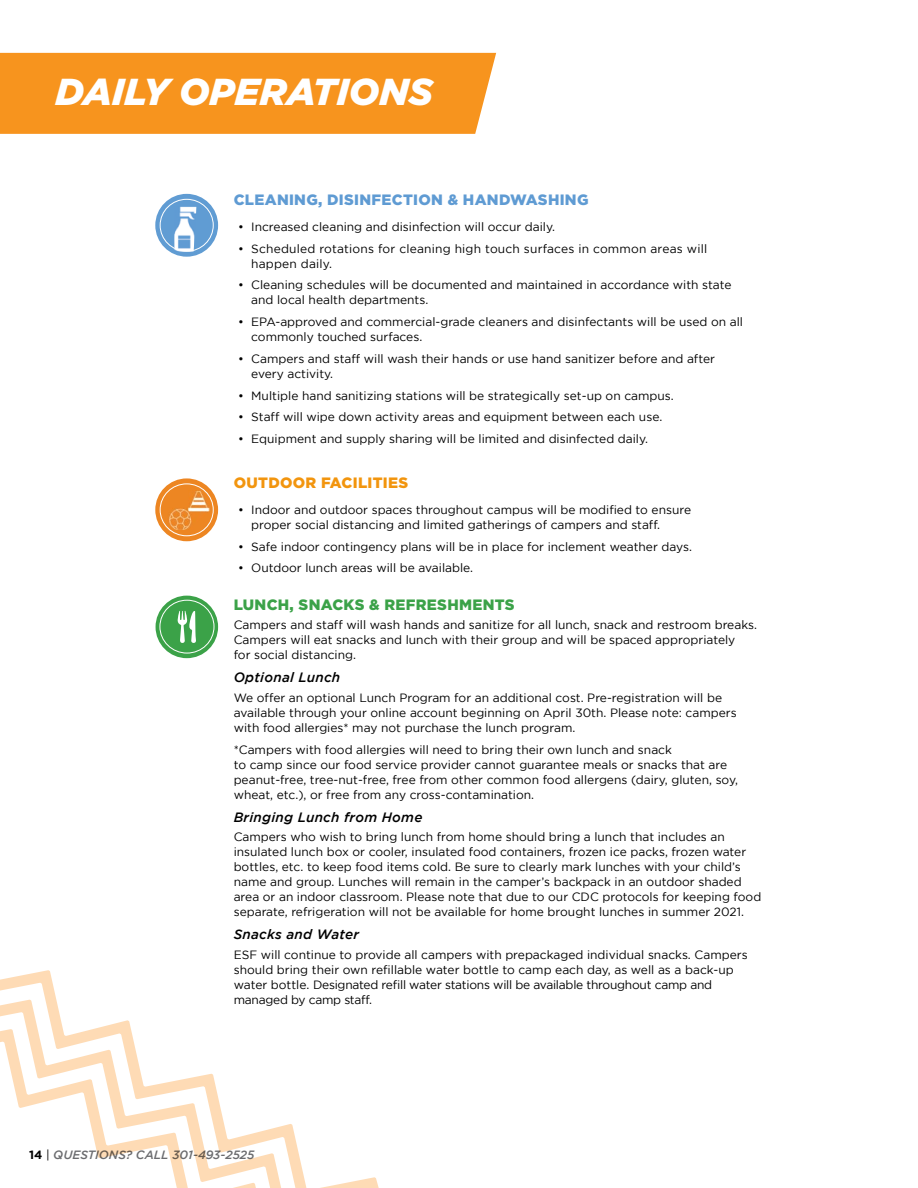
<style>
.page{position:relative;width:918px;height:1188px;background:#fff}
.page>*{position:absolute;margin:0;border:0;box-sizing:border-box;transform-origin:0 0}
.t1{font:italic 900 37.5px "Gotham";color:#fff}
.t2{font:900 15px "Gotham";letter-spacing:.02em;color:#5f9bd3}
.t3{font:900 15px "Gotham";letter-spacing:.02em;color:#3ba248}
.t4{font:900 15px "Gotham";letter-spacing:.02em;color:#f2950e}
.t5{font:italic 500 13.5px "Gotham";letter-spacing:.02em;color:#000}
.t6{font:12px/15px "Gotham";color:#000}
.t7{font:italic 500 12px "Gotham";color:#6b6c6f}
.s1{font-weight:700;font-style:normal;color:#000}
.s2{font-weight:400;font-style:normal;color:#000}
</style>
<div class="page">
<svg style="left:0;top:977px;width:335px;height:211px"></svg>
<div style="left:0;top:53px;width:496px;height:81px;background:#f7941e"></div>
<div style="left:156px;top:596px;width:62px;height:62px;background:#3ba248;border-radius:50%"></div>
<svg style="left:178px;top:611px;width:18px;height:32px"></svg>
<div style="left:160px;top:600px;width:54px;height:53px;border:1px solid #fff;border-radius:50%"></div>
<svg style="left:155px;top:194px;width:63px;height:63px;background:#6ca3d6"></svg>
<div style="left:160px;top:199px;width:53px;height:52px;border:1px solid #fff;border-radius:50%"></div>
<img style="left:174px;top:207px;width:23px;height:45px">
<svg style="left:155px;top:478px;width:63px;height:63px;background:#ee9035"></svg>
<div style="left:160px;top:484px;width:53px;height:52px;border:1px solid #fff;border-radius:50%"></div>
<img style="left:188px;top:490px;width:24px;height:40px">
<img style="left:168px;top:508px;width:27px;height:22px">
<h1 class="t1" style="left:56px;top:70px;width:379px">DAILY OPERATIONS</h1>
<p class="t2" style="left:234px;top:191px;width:356px">CLEANING, DISINFECTION &amp; HANDWASHING</p>
<p class="t6" style="left:238px;top:219px;width:319px">• Increased cleaning and disinfection will occur daily.</p>
<p class="t6" style="left:251px;top:241px;width:457px;text-indent:-13px">• Scheduled rotations for cleaning high touch surfaces in common areas will happen daily.</p>
<p class="t6" style="left:251px;top:278px;width:482px;text-indent:-13px">• Cleaning schedules will be documented and maintained in accordance with state and local health departments.</p>
<p class="t6" style="left:251px;top:314px;width:493px;text-indent:-13px">• EPA-approved and commercial-grade cleaners and disinfectants will be used on all commonly touched surfaces.</p>
<p class="t6" style="left:251px;top:351px;width:465px;text-indent:-13px">• Campers and staff will wash their hands or use hand sanitizer before and after every activity.</p>
<p class="t6" style="left:238px;top:388px;width:437px">• Multiple hand sanitizing stations will be strategically set-up on campus.</p>
<p class="t6" style="left:238px;top:409px;width:426px">• Staff will wipe down activity areas and equipment between each use.</p>
<p class="t6" style="left:238px;top:431px;width:412px">• Equipment and supply sharing will be limited and disinfected daily.</p>
<p class="t4" style="left:234px;top:474px;width:176px">OUTDOOR FACILITIES</p>
<p class="t6" style="left:251px;top:502px;width:441px;text-indent:-13px">• Indoor and outdoor spaces throughout campus will be modified to ensure proper social distancing and limited gatherings of campers and staff.</p>
<p class="t6" style="left:238px;top:539px;width:455px">• Safe indoor contingency plans will be in place for inclement weather days.</p>
<p class="t6" style="left:238px;top:560px;width:237px">• Outdoor lunch areas will be available.</p>
<p class="t3" style="left:234px;top:596px;width:282px">LUNCH, SNACKS &amp; REFRESHMENTS</p>
<p class="t6" style="left:234px;top:617px;width:525px">Campers and staff will wash hands and sanitize for all lunch, snack and restroom breaks.<br>Campers will eat snacks and lunch with their group and will be spaced appropriately<br>for social distancing.</p>
<p class="t5" style="left:234px;top:670px;width:108px">Optional Lunch</p>
<p class="t6" style="left:234px;top:690px;width:504px">We offer an optional Lunch Program for an additional cost. Pre-registration will be available through your online account beginning on April 30th. Please note: campers with food allergies* may not purchase the lunch program.</p>
<p class="t6" style="left:234px;top:742px;width:506px">*Campers with food allergies will need to bring their own lunch and snack<br>to camp since our food service provider cannot guarantee meals or snacks that are peanut-free, tree-nut-free, free from other common food allergens (dairy, gluten, soy, wheat, etc.), or free from any cross-contamination.</p>
<p class="t5" style="left:234px;top:809px;width:190px">Bringing Lunch from Home</p>
<p class="t6" style="left:234px;top:829px;width:529px">Campers who wish to bring lunch from home should bring a lunch that includes an insulated lunch box or cooler, insulated food containers, frozen ice packs, frozen water bottles, etc. to keep food items cold. Be sure to clearly mark lunches with your child’s name and group. Lunches will remain in the camper’s backpack in an outdoor shaded area or an indoor classroom. Please note that due to our CDC protocols for keeping food separate, refrigeration will not be available for home brought lunches in summer 2021.</p>
<p class="t5" style="left:234px;top:927px;width:127px">Snacks and Water</p>
<p class="t6" style="left:234px;top:947px;width:515px">ESF will continue to provide all campers with prepackaged individual snacks. Campers should bring their own refillable water bottle to camp each day, as well as a back-up water bottle. Designated refill water stations will be available throughout camp and managed by camp staff.</p>
<p class="t7" style="left:29px;top:1148px;width:227px"><span class="s1">14</span> <span class="s2">|</span> QUESTIONS? CALL 301-493-2525</p>
</div>
